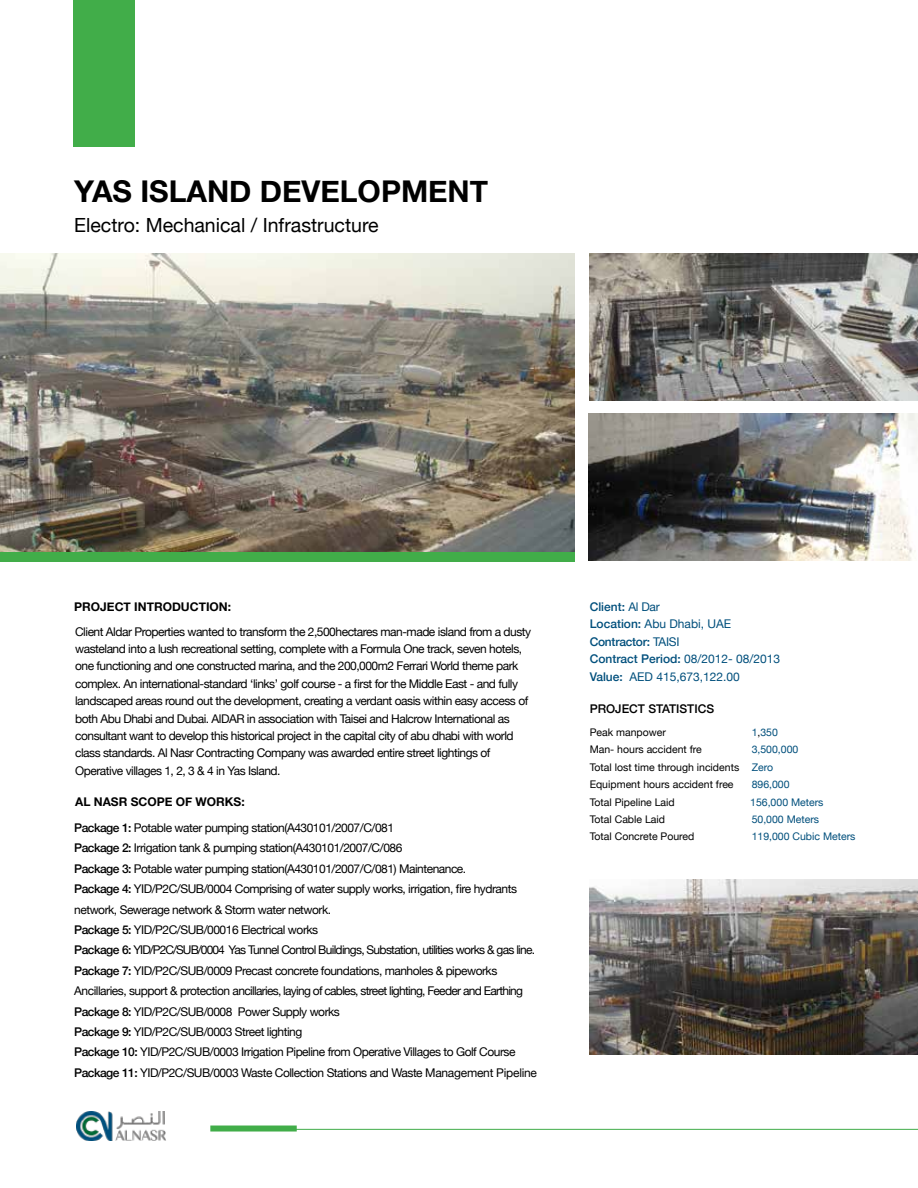
<style>
.page{position:relative;width:918px;height:1188px;background:#fff}
.page>*{position:absolute;margin:0;border:0;box-sizing:border-box;transform-origin:0 0}
.t1{font:700 30px "Helvetica Neue";color:#000}
.t2{font:19.5px "Helvetica Neue";color:#000}
.t3{font:12px/20.4px "Helvetica Neue";letter-spacing:-.04em;color:#000}
.t4{font:500 12px "Helvetica Neue";color:#004f7c}
.t5{font:12px "Helvetica Neue";color:#004f7c}
.t6{font:700 12px "Helvetica Neue";color:#000}
.t7{font:500 12px "Helvetica Neue";color:#000}
.t8{font:500 12px "Helvetica Neue";letter-spacing:-.02em;color:#004f7c}
.t9{font:10.5px "Helvetica Neue";color:#000}
.t10{font:10.5px "Helvetica Neue";color:#004f7c}
.s1{font-weight:700}
.s2{font-weight:500}
.s3{font-weight:400}
.s4{color:#000}
</style>
<div class="page">
<img style="left:589px;top:414px;width:329px;height:147px">
<img style="left:590px;top:254px;width:328px;height:147px">
<img style="left:0;top:254px;width:575px;height:298px">
<div style="left:0;top:552px;width:575px;height:10px;background:#41ad49"></div>
<hr style="left:240px;top:1129px;width:678px;height:1px;background:#41ad49">
<div style="left:210px;top:1126px;width:87px;height:6px;background:#41ad49"></div>
<img style="left:76px;top:1111px;width:90px;height:29px">
<div style="left:73px;top:0;width:62px;height:147px;background:#41ad49"></div>
<img style="left:590px;top:879px;width:328px;height:175px">
<h1 class="t1" style="left:74px;top:168px;width:415px">YAS ISLAND DEVELOPMENT</h1>
<h2 class="t2" style="left:74px;top:211px;width:306px">Electro: Mechanical / Infrastructure</h2>
<p class="t6" style="left:74px;top:597px;width:158px">PROJECT INTRODUCTION:</p>
<p class="t3" style="left:75px;top:623px;width:458px;line-height:17.4px">Client Aldar Properties wanted to transform the 2,500hectares man-made island from a dusty wasteland into a lush recreational setting, complete with a Formula One track, seven hotels, one functioning and one constructed marina, and the 200,000m2 Ferrari World theme park complex. An international-standard ‘links’ golf course a- first for the Middle East - and fully landscaped areas round out the development, creating a verdant oasis within easy access of both Abu Dhabi and Dubai. AlDAR in association with Taisei and Halcrow International as consultant want to develop this historical project in the capital city of abu dhabi with world class standards. Al Nasr Contracting Company was awarded entire street lightings of Operative villages 1, 2, 3 &amp; in4 Yas Island.</p>
<p class="t3" style="left:74px;top:789px;width:321px;line-height:26.4px"><span class="s1">AL NASR SCOPE OF WORKS:<br></span><span class="s2">Package 1:</span> Potable water pumping station A( 430101/2007/C/081</p>
<p class="t3" style="left:74px;top:839px;width:464px"><span class="s2">Package 2:</span> Irrigation tank &amp; pumping station A( 430101/2007/C/086<br><span class="s2">Package 3:</span> Potable water pumping station A( 430101/2007/C/081) Maintenance.<br><span class="s2">Package 4:</span> YID P/ C2 /SUB/0004 Comprising of water supply works, irrigation, fire hydrants network, Sewerage network &amp; Storm water network.<br><span class="s2">Package 5:</span> YID P/ C2 /SUB/00016 Electrical works<br><span class="s2">Package 6:</span> YID C2P / /SUB/0004 Yas Tunnel Control Buildings, Substation, utilities works &amp; gas line.<br><span class="s2">Package 7:</span> YID P/ C2 /SUB/0009 Precast concrete foundations, manholes &amp; pipeworks Ancillaries, support &amp; protection ancillaries, laying of cables, street lighting, Feeder and Earthing <span class="s2">Package 8:</span> YID P/ C2 /SUB/0008 Power Supply works<br><span class="s2">Package 9:</span> YID P/ C2 /SUB/0003 Street lighting<br><span class="s2">Package 10:</span> YID P/ C2 /SUB/0003 Irrigation Pipeline from Operative Villages to Golf Course <span class="s2">Package 11:</span> YID P/ C2 /SUB/0003 Waste Collection Stations and Waste Management Pipeline</p>
<p class="t4" style="left:590px;top:597px;width:72px">Client: <span class="s3">Al Dar</span></p>
<p class="t5" style="left:590px;top:615px;width:143px"><span class="s2">Location:</span> Abu Dhabi, UAE</p>
<p class="t8" style="left:590px;top:632px;width:91px">Contractor: <span class="s3">TAISI</span></p>
<p class="t4" style="left:590px;top:649px;width:192px">Contract Period: <span class="s3">08/2012- 08/2013</span></p>
<p class="t5" style="left:629px;top:668px;width:112px">AED 415,673,122.00</p>
<p class="t4" style="left:590px;top:667px;width:35px">Value:</p>
<p class="t7" style="left:590px;top:699px;width:126px">PROJECT STATISTICS</p>
<p class="t9" style="left:590px;top:725px;width:78px">Peak manpower</p>
<p class="t10" style="left:752px;top:725px;width:28px">1<span class="s4">,</span>350</p>
<p class="t9" style="left:590px;top:742px;width:114px">Man- hours accident fre</p>
<p class="t10" style="left:752px;top:742px;width:48px">3,500,000</p>
<p class="t9" style="left:590px;top:760px;width:151px">Total lost time through incidents</p>
<p class="t10" style="left:752px;top:760px;width:23px">Zero</p>
<p class="t9" style="left:590px;top:777px;width:145px">Equipment hours accident free</p>
<p class="t10" style="left:752px;top:777px;width:39px">896,000</p>
<p class="t9" style="left:590px;top:794px;width:87px">Total Pipeline Laid</p>
<p class="t10" style="left:750px;top:794px;width:75px">156,000 Meters</p>
<p class="t9" style="left:590px;top:812px;width:77px">Total Cable Laid</p>
<p class="t10" style="left:752px;top:812px;width:69px">50,000 Meters</p>
<p class="t9" style="left:590px;top:829px;width:106px">Total Concrete Poured</p>
<p class="t10" style="left:752px;top:829px;width:105px">119,000 Cubic Meters</p>
</div>
